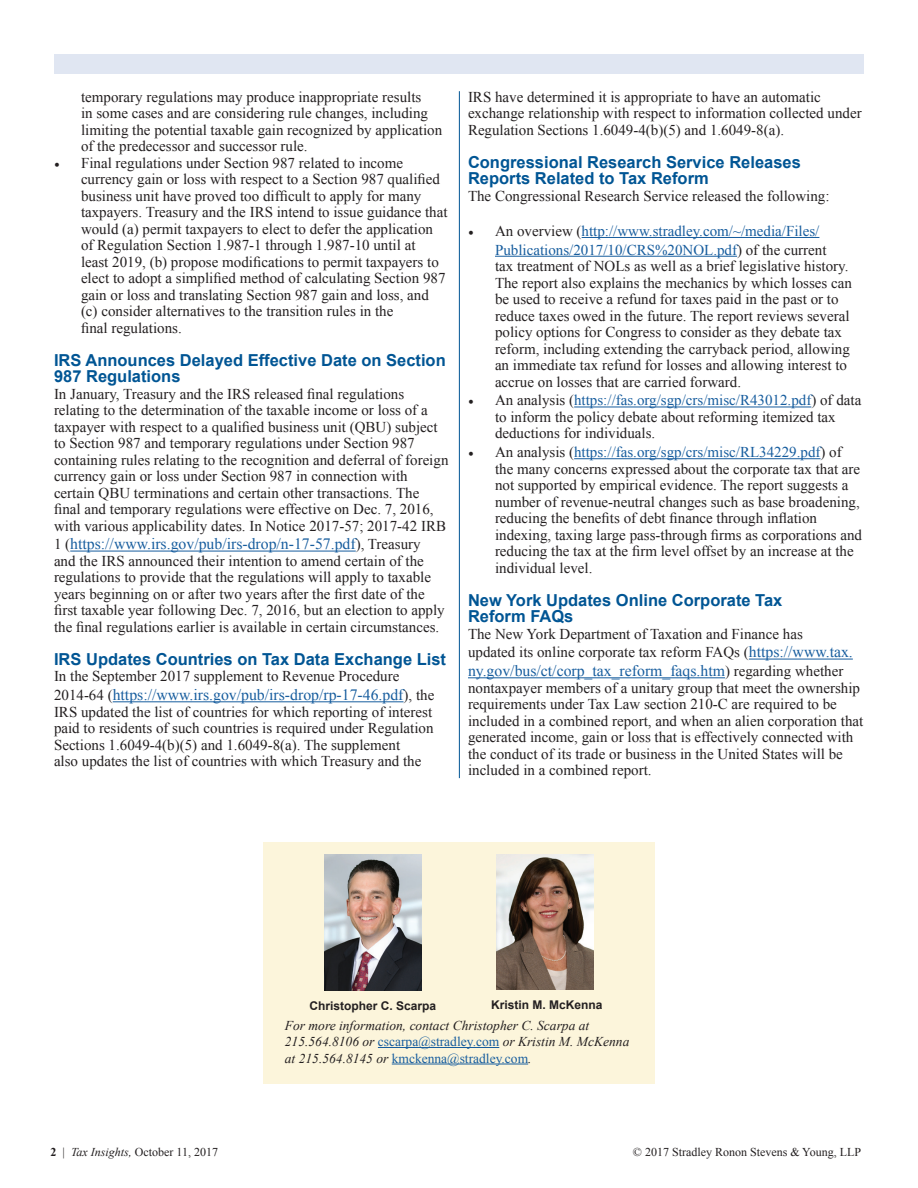
<style>
.page{position:relative;width:918px;height:1188px;background:#fff}
.page>*{position:absolute;margin:0;border:0;box-sizing:border-box;transform-origin:0 0}
.t1{font:700 16.5px/16.5px "Arial";color:#005594}
.t2{font:15.75px "Times New Roman";color:#175d9e}
.t3{font:15px/16.5px "Times New Roman";color:#231f20}
.t4{font:15px/18.8px "Times New Roman";color:#175d9e}
.t5{font:italic 13.5px/16.5px "Times New Roman";color:#231f20}
.t6{font:12px "Times New Roman";color:#231f20}
.t7{font:700 12px "Arial";color:#231f20}
.s1{font-family:"Minion Pro"}
.s2{font-size:15px;color:#231f20}
.s3{font-family:"Minion Pro";color:#231f20}
.s4{color:#231f20}
.s5{color:#175d9e}
.s6{font-size:15.75px;color:#175d9e}
.s7{font-style:normal;color:#175d9e}
.s8{font-weight:700}
.s9{font-style:italic}
</style>
<div class="page">
<div style="left:54px;top:54px;width:810px;height:19px;background:#e0e6f2"></div>
<hr style="left:70px;top:551px;width:286px;height:1px;background:#175d9e">
<hr style="left:113px;top:701px;width:291px;height:1px;background:#175d9e">
<hr style="left:582px;top:237px;width:237px;height:1px;background:#175d9e">
<hr style="left:495px;top:256px;width:242px;height:1px;background:#175d9e">
<hr style="left:574px;top:407px;width:237px;height:1px;background:#175d9e">
<hr style="left:574px;top:458px;width:247px;height:1px;background:#175d9e">
<hr style="left:749px;top:659px;width:104px;height:1px;background:#175d9e">
<hr style="left:468px;top:677px;width:257px;height:1px;background:#175d9e">
<hr style="left:459px;top:91px;width:1px;height:687px;background:#005594">
<div style="left:263px;top:842px;width:392px;height:241px;background:#fcf5db"></div>
<hr style="left:378px;top:1047px;width:121px;height:1px;background:#175d9e">
<hr style="left:392px;top:1064px;width:136px;height:1px;background:#175d9e">
<img style="left:497px;top:855px;width:96px;height:135px">
<img style="left:324px;top:855px;width:97px;height:136px">
<p class="t3" style="left:81px;top:88px;width:363px">temporary regulations may produce inappropriate results<br>in some cases and are considering rule changes, including limiting the potential taxable gain recognized by application of the predecessor and successor rule.</p>
<p class="t3" style="left:81px;top:154px;width:368px;text-indent:-27px"><span class="s1">•</span> Final regulations under Section 987 related to income currency gain or loss with respect to a Section 987 qualified business unit have proved too difficult to apply for many taxpayers. Treasury and the IRS intend to issue guidance that would (a) permit taxpayers to elect to defer the application of Regulation Section 1.987-1 through 1.987-10 until at<br>least 2019, (b) propose modifications to permit taxpayers to elect to adopt a simplified method of calculating Section 987 gain or loss and translating Section 987 gain and loss, and (c) consider alternatives to the transition rules in the<br>final regulations.</p>
<p class="t1" style="left:54px;top:352px;width:393px">IRS Announces Delayed Effective Date on Section<br>987 Regulations</p>
<p class="t3" style="left:54px;top:385px;width:396px">In January, Treasury and the IRS released final regulations relating to the determination of the taxable income or loss of a taxpayer with respect to a qualified business unit (QBU) subject to Section 987 and temporary regulations under Section 987 containing rules relating to the recognition and deferral of foreign currency gain or loss under Section 987 in connection with certain QBU terminations and certain other transactions. The final and temporary regulations were effective on Dec. 7, 2016, with various applicability dates. In Notice 2017-57; 2017-42 IRB</p>
<p class="t2" style="left:54px;top:533px;width:368px"><span class="s2">1 (</span>https://www.irs.gov/pub/irs-drop/n-17-57.pdf<span class="s2">), Treasury</span></p>
<p class="t3" style="left:54px;top:552px;width:392px">and the IRS announced their intention to amend certain of the regulations to provide that the regulations will apply to taxable years beginning on or after two years after the first date of the first taxable year following Dec. 7, 2016, but an election to apply the final regulations earlier is available in certain circumstances.</p>
<p class="t1" style="left:54px;top:651px;width:394px">IRS Updates Countries on Tax Data Exchange List</p>
<p class="t3" style="left:54px;top:668px;width:347px">In the September 2017 supplement to Revenue Procedure</p>
<p class="t2" style="left:54px;top:684px;width:382px"><span class="s2">2014-64 (</span>https://www.irs.gov/pub/irs-drop/rp-17-46.pdf<span class="s2">), the</span></p>
<p class="t3" style="left:54px;top:703px;width:381px">IRS updated the list of countries for which reporting of interest paid to residents of such countries is required under Regulation Sections 1.6049-4(b)(5) and 1.6049-8(a). The supplement<br>also updates the list of countries with which Treasury and the</p>
<p class="t3" style="left:468px;top:88px;width:395px">IRS have determined it is appropriate to have an automatic exchange relationship with respect to information collected under<br>Regulation Sections 1.6049-4(b)(5) and 1.6049-8(a).</p>
<p class="t1" style="left:468px;top:154px;width:334px">Congressional Research Service Releases<br>Reports Related to Tax Reform</p>
<p class="t3" style="left:468px;top:187px;width:363px">The Congressional Research Service released the following:</p>
<p class="t4" style="left:495px;top:221px;width:333px;text-indent:-27px"><span class="s3">•</span> <span class="s4">An overview (</span>http://www.stradley.com/~/media/Files/<br>Publications/2017/10/CRS%20NOL.pdf<span class="s4">) of the current</span></p>
<p class="t3" style="left:495px;top:258px;width:359px">tax treatment of NOLs as well as a brief legislative history.<br>The report also explains the mechanics by which losses can be used to receive a refund for taxes paid in the past or to reduce taxes owed in the future. The report reviews several policy options for Congress to consider as they debate tax reform, including extending the carryback period, allowing an immediate tax refund for losses and allowing interest to accrue on losses that are carried forward.</p>
<p class="t3" style="left:495px;top:392px;width:368px;text-indent:-27px"><span class="s1">•</span> An analysis (<span class="s5">https://fas.org/sgp/crs/misc/R43012.pdf</span>) of data to inform the policy debate about reforming itemized tax deductions for individuals.</p>
<p class="t3" style="left:495px;top:444px;width:369px;text-indent:-27px"><span class="s1">•</span> An analysis (<span class="s5">https://fas.org/sgp/crs/misc/RL34229.pdf</span>) of the many concerns expressed about the corporate tax that are not supported by empirical evidence. The report suggests a number of revenue-neutral changes such as base broadening, reducing the benefits of debt finance through inflation indexing, taxing large pass-through firms as corporations and reducing the tax at the firm level offset by an increase at the individual level.</p>
<p class="t1" style="left:468px;top:592px;width:316px">New York Updates Online Corporate Tax<br>Reform FAQs</p>
<p class="t3" style="left:468px;top:624px;width:386px;line-height:18.8px">The New York Department of Taxation and Finance has updated its online corporate tax reform FAQs (<span class="s6">https://www.tax.</span></p>
<p class="t2" style="left:468px;top:660px;width:377px">ny.gov/bus/ct/corp_tax_reform_faqs.htm<span class="s2">) regarding whether</span></p>
<p class="t3" style="left:468px;top:679px;width:397px">nontaxpayer members of a unitary group that meet the ownership requirements under Tax Law section 210-C are required to be included in a combined report, and when an alien corporation that generated income, gain or loss that is effectively connected with the conduct of its trade or business in the United States will be included in a combined report.</p>
<p class="t7" style="left:309px;top:997px;width:128px">Christopher C. Scarpa</p>
<p class="t7" style="left:491px;top:997px;width:113px">Kristin M. McKenna</p>
<p class="t5" style="left:285px;top:1016px;width:346px">For more information, contact Christopher C. Scarpa at<br>215.564.8106 or <span class="s7">cscarpa@stradley.com</span> or Kristin M. McKenna at 215.564.8145 or <span class="s7">kmckenna@stradley.com</span>.</p>
<p class="t6" style="left:51px;top:1144px;width:169px"><span class="s8">2</span> | <span class="s9">Tax Insights,</span> October 11, 2017</p>
<p class="t6" style="left:633px;top:1144px;width:230px">© 2017 Stradley Ronon Stevens &amp; Young, LLP</p>
</div>
